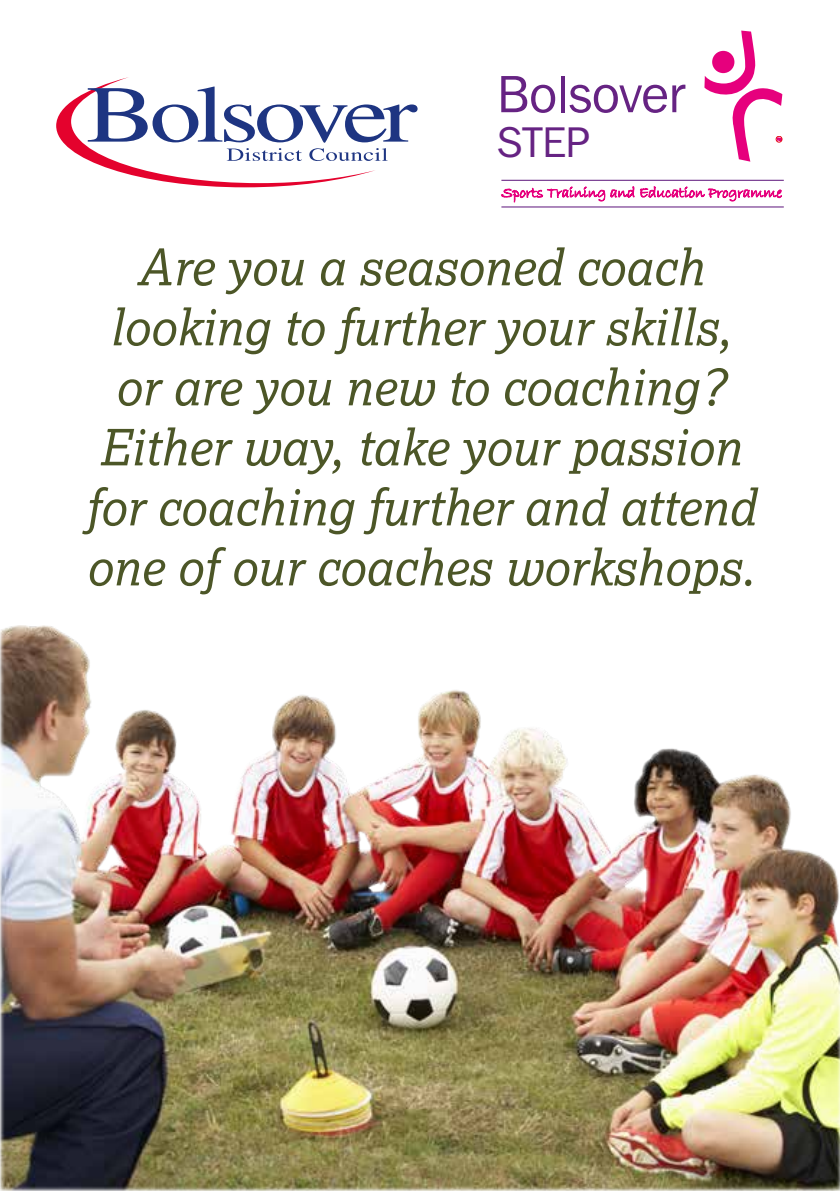
<style>
.page{position:relative;width:840px;height:1191px;background:#fff}
.page>*{position:absolute;margin:0;border:0;box-sizing:border-box;transform-origin:0 0}
.t1{font:52px "Franklin Gothic IT Cby BT";color:#662383}
.t2{font:italic 50px/60px "Lexia";color:#4c5627;text-align:center}
.t3{font:42.6px "Franklin Gothic IT Cby BT";color:#662383}
</style>
<div class="page">
<hr style="left:501px;top:206px;width:282px;height:1px;background:#662383">
<svg style="left:501px;top:186px;width:280px;height:16px"></svg>
<hr style="left:501px;top:180px;width:282px;height:1px;background:#662383">
<svg style="left:704px;top:31px;width:77px;height:131px"></svg>
<svg style="left:56px;top:77px;width:361px;height:110px"></svg>
<img style="left:0;top:625px;width:839px;height:566px">
<p class="t1" style="left:497px;top:62px;width:189px">Bolsover</p>
<p class="t3" style="left:497px;top:116px;width:94px">STEP</p>
<p class="t2" style="left:84px;top:236px;width:672px">Are you a seasoned coach looking to further your skills, or are you new to coaching?<br>Either way, take your passion for coaching further and attend one of our coaches workshops.</p>
</div>
